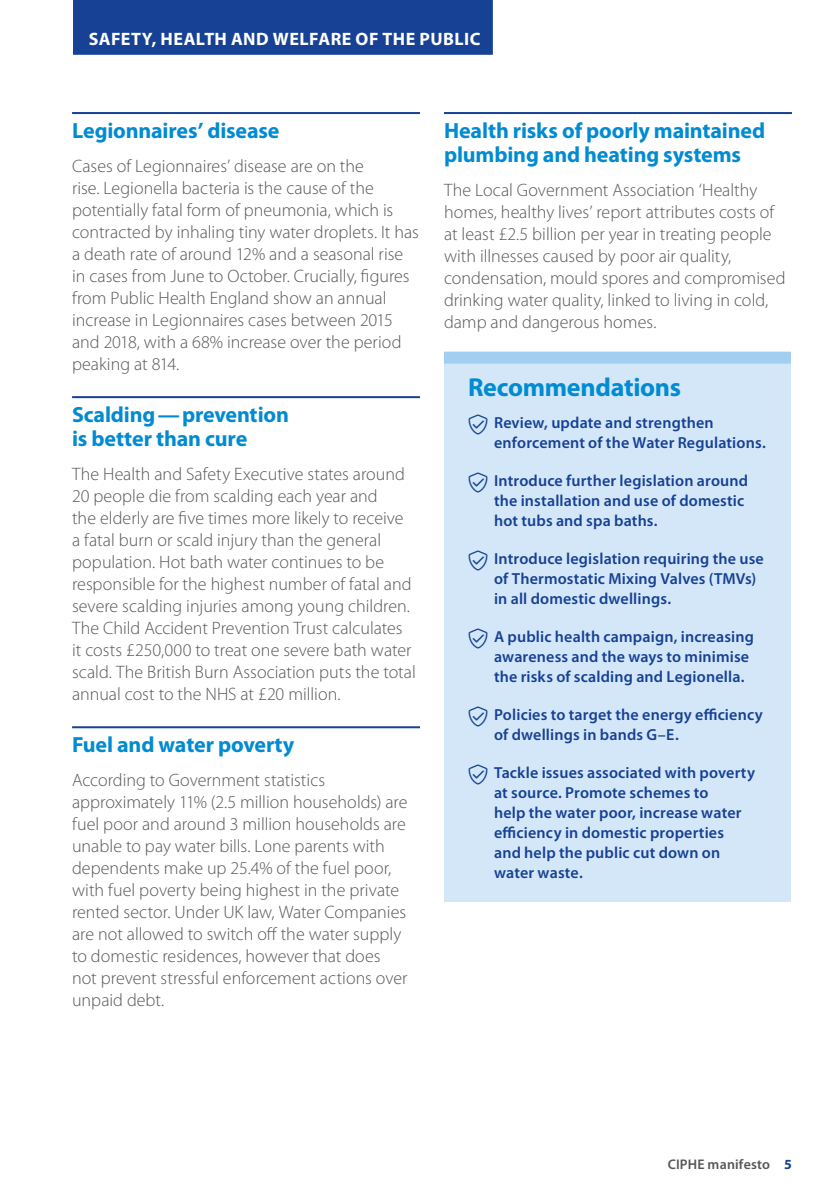
<style>
.page{position:relative;width:840px;height:1191px;background:#fff}
.page>*{position:absolute;margin:0;border:0;box-sizing:border-box;transform-origin:0 0}
.t1{font:700 26px "Myriad Pro";letter-spacing:-.01em;color:#008bd2}
.t2{font:700 22px/24px "Myriad Pro";letter-spacing:-.005em;color:#008bd2}
.t3{font:300 18px/22px "Myriad Pro";color:#575756}
.t4{font:700 18px "Myriad Pro";letter-spacing:.03em;color:#fff}
.t5{font:600 16px/20px "Myriad Pro";letter-spacing:.01em;color:#164194}
.t6{font:600 14px "Myriad Pro";letter-spacing:.015em;color:#575756}
.s1{font-weight:700;color:#164194}
</style>
<div class="page">
<hr style="left:72px;top:112px;width:348px;height:2px;background:#164194">
<hr style="left:72px;top:396px;width:348px;height:2px;background:#164194">
<hr style="left:72px;top:726px;width:348px;height:2px;background:#164194">
<hr style="left:444px;top:112px;width:347px;height:2px;background:#164194">
<div style="left:444px;top:352px;width:346px;height:550px;background:#d4e7f8"></div>
<div style="left:444px;top:352px;width:346px;height:12px;background:#a2cff0"></div>
<div style="left:73px;top:0;width:419px;height:55px;background:#164194"></div>
<p class="t4" style="left:89px;top:29px;width:393px">Safety, health and welfare of the public</p>
<p class="t2" style="left:72px;top:119px;width:209px">Legionnaires’ disease</p>
<p class="t3" style="left:72px;top:155px;width:348px">Cases of Legionnaires’ disease are on the<br>rise. Legionella bacteria is the cause of the potentially fatal form of pneumonia, which is contracted by inhaling tiny water droplets. It has a death rate of around 12% and a seasonal rise in cases from June to October. Crucially, figures from Public Health England show an annual increase in Legionnaires cases between 2015 and 2018, with a 68% increase over the period peaking at 814.</p>
<p class="t2" style="left:72px;top:403px;width:218px">Scalding—prevention is better than cure</p>
<p class="t3" style="left:72px;top:463px;width:345px">The Health and Safety Executive states around 20 people die from scalding each year and<br>the elderly are five times more likely to receive a fatal burn or scald injury than the general population. Hot bath water continues to be responsible for the highest number of fatal and severe scalding injuries among young children.<br>The Child Accident Prevention Trust calculates it costs £250,000 to treat one severe bath water scald. The British Burn Association puts the total annual cost to the NHS at £20 million.</p>
<p class="t2" style="left:72px;top:733px;width:224px">Fuel and water poverty</p>
<p class="t3" style="left:72px;top:769px;width:337px">According to Government statistics approximately 11% (2.5 million households) are fuel poor and around 3 million households are unable to pay water bills. Lone parents with dependents make up 25.4% of the fuel poor, with fuel poverty being highest in the private rented sector. Under UK law, Water Companies are not allowed to switch off the water supply to domestic residences, however that does not prevent stressful enforcement actions over unpaid debt.</p>
<p class="t2" style="left:444px;top:119px;width:322px">Health risks of poorly maintained plumbing and heating systems</p>
<p class="t3" style="left:444px;top:179px;width:343px">The Local Government Association ‘Healthy homes, healthy lives’ report attributes costs of at least £2.5 billion per year in treating people with illnesses caused by poor air quality, condensation, mould spores and compromised drinking water quality, linked to living in cold, damp and dangerous homes.</p>
<h1 class="t1" style="left:468px;top:372px;width:214px">Recommendations</h1>
<p class="t5" style="left:494px;top:412px;width:273px">Review, update and strengthen enforcement of the Water Regulations.</p>
<p class="t5" style="left:494px;top:470px;width:255px">Introduce further legislation around the installation and use of domestic hot tubs and spa baths.</p>
<p class="t5" style="left:494px;top:548px;width:271px">Introduce legislation requiring the use of Thermostatic Mixing Valves (TMVs) in all domestic dwellings.</p>
<p class="t5" style="left:494px;top:626px;width:261px">A public health campaign, increasing awareness and the ways to minimise the risks of scalding and Legionella.</p>
<p class="t5" style="left:494px;top:704px;width:270px">Policies to target the energy efficiency of dwellings in bands G–E.</p>
<p class="t5" style="left:494px;top:762px;width:262px">Tackle issues associated with poverty at source. Promote schemes to<br>help the water poor, increase water efficiency in domestic properties<br>and help the public cut down on water waste.</p>
<p class="t6" style="left:667px;top:1156px;width:126px">CIPHE manifesto <span class="s1">5</span></p>
</div>
